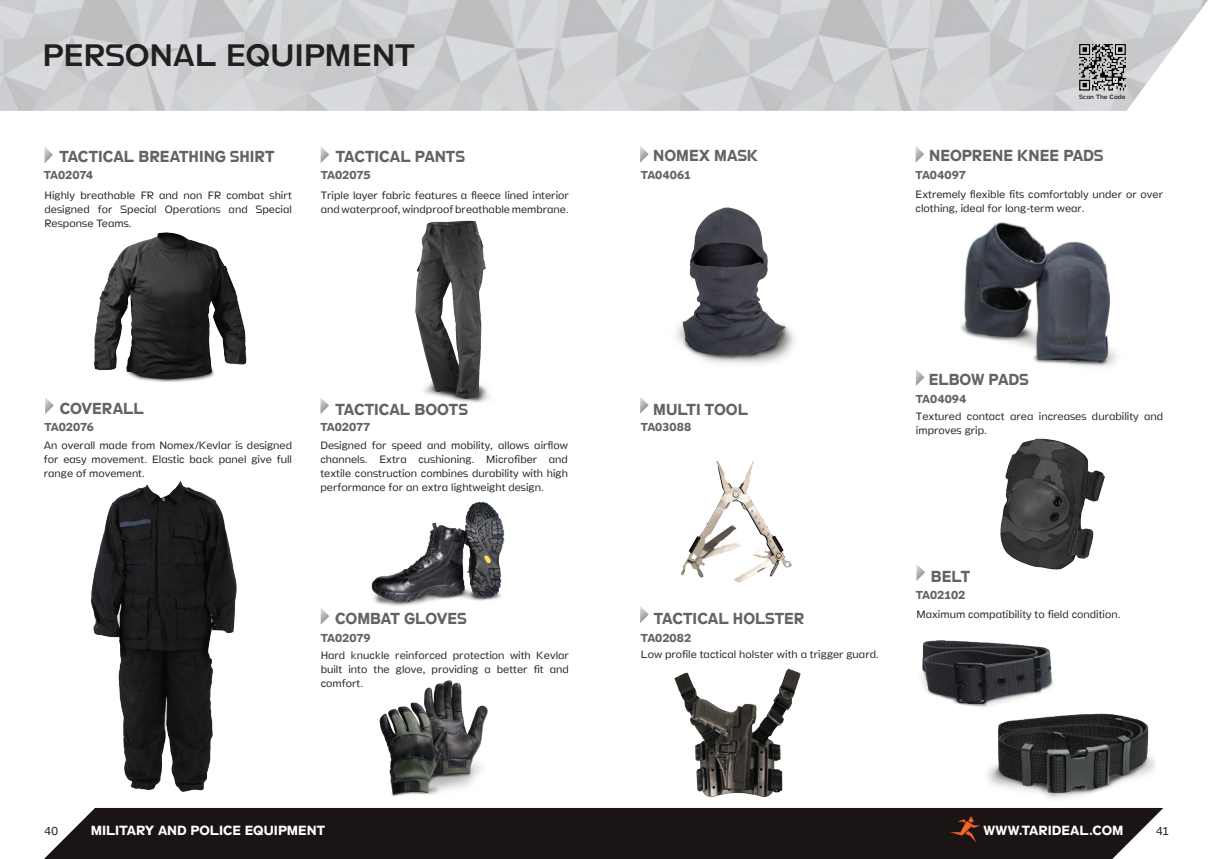
<style>
.page{position:relative;width:1208px;height:859px;background:#fff}
.page>*{position:absolute;margin:0;border:0;box-sizing:border-box;transform-origin:0 0}
.t1{font:300 31.5px "Stamen";letter-spacing:-.005em;color:#231f20}
.t2{font:700 16.2px "Stamen";letter-spacing:-.005em;color:#636366;scale:.94 1}
.t3{font:700 13.5px "Stamen";color:#fff}
.t4{font:700 11.7px "Stamen";letter-spacing:-.015em;color:#636366}
.t5{font:200 11.7px "Stamen";color:#231f20}
.t6{font:200 10.8px/14px "Stamen";color:#231f20;text-align:justify}
.t7{font:300 6.3px "Stamen";color:#231f20}
</style>
<div class="page">
<div style="left:44px;top:808px;width:1119px;height:51px;background:#1a1415"></div>
<img style="left:0;top:0;width:1208px;height:111px">
<svg style="left:950px;top:816px;width:30px;height:26px"></svg>
<img style="left:1077px;top:43px;width:50px;height:49px">
<svg style="left:320px;top:397px;width:9px;height:17px"></svg>
<svg style="left:321px;top:608px;width:8px;height:16px"></svg>
<svg style="left:45px;top:147px;width:8px;height:16px"></svg>
<svg style="left:45px;top:397px;width:9px;height:17px"></svg>
<svg style="left:321px;top:147px;width:8px;height:16px"></svg>
<svg style="left:640px;top:606px;width:8px;height:17px"></svg>
<svg style="left:640px;top:146px;width:8px;height:17px"></svg>
<svg style="left:640px;top:397px;width:8px;height:17px"></svg>
<img style="left:415px;top:220px;width:75px;height:183px">
<img style="left:676px;top:207px;width:119px;height:157px">
<img style="left:94px;top:232px;width:153px;height:151px">
<img style="left:371px;top:501px;width:133px;height:105px">
<img style="left:379px;top:680px;width:109px;height:117px">
<img style="left:681px;top:461px;width:111px;height:122px">
<img style="left:674px;top:668px;width:127px;height:130px">
<img style="left:90px;top:480px;width:147px;height:312px">
<svg style="left:916px;top:564px;width:9px;height:17px"></svg>
<img style="left:974px;top:713px;width:182px;height:96px">
<img style="left:922px;top:640px;width:132px;height:67px">
<svg style="left:916px;top:369px;width:8px;height:17px"></svg>
<img style="left:1000px;top:438px;width:105px;height:132px">
<svg style="left:915px;top:146px;width:9px;height:17px"></svg>
<img style="left:960px;top:222px;width:157px;height:145px">
<h1 class="t1" style="left:43px;top:31px;width:374px">PERSONAL EQUIPMENT</h1>
<p class="t7" style="left:1079px;top:91px;width:48px">Scan The Code</p>
<h2 class="t2" style="left:336px;top:144px;width:139px">TACTICAL PANTS</h2>
<p class="t6" style="left:321px;top:188px;width:250px">Triple layer fabric features a fleece lined interior and waterproof, windproof breathable membrane.</p>
<h2 class="t2" style="left:59px;top:144px;width:230px">TACTICAL BREATHING SHIRT</h2>
<p class="t4" style="left:44px;top:166px;width:51px">TA02074</p>
<p class="t4" style="left:321px;top:166px;width:51px">TA02075</p>
<p class="t6" style="left:45px;top:188px;width:249px">Highly breathable FR and non FR combat shirt designed for Special Operations and Special Response Teams.</p>
<h2 class="t2" style="left:653px;top:143px;width:113px">NOMEX MASK</h2>
<p class="t4" style="left:641px;top:166px;width:52px">TA04061</p>
<h2 class="t2" style="left:929px;top:143px;width:187px">NEOPRENE KNEE PADS</h2>
<p class="t4" style="left:915px;top:166px;width:52px">TA04097</p>
<p class="t6" style="left:915px;top:188px;width:249px">Extremely flexible fits comfortably under or over clothing, ideal for long-term wear.</p>
<h2 class="t2" style="left:60px;top:396px;width:91px">COVERALL</h2>
<p class="t6" style="left:44px;top:438px;width:250px">An overall made from Nomex/Kevlar is designed for easy movement. Elastic back panel give full range of movement.</p>
<h2 class="t2" style="left:335px;top:397px;width:142px">TACTICAL BOOTS</h2>
<p class="t6" style="left:320px;top:439px;width:249px">Designed for speed and mobility, allows airflow channels. Extra cushioning. Microfiber and textile construction combines durability with high performance for an extra lightweight design.</p>
<p class="t4" style="left:44px;top:418px;width:51px">TA02076</p>
<p class="t4" style="left:320px;top:418px;width:52px">TA02077</p>
<h2 class="t2" style="left:653px;top:397px;width:103px">MULTI TOOL</h2>
<p class="t4" style="left:641px;top:418px;width:52px">TA03088</p>
<h2 class="t2" style="left:335px;top:606px;width:141px">COMBAT GLOVES</h2>
<p class="t6" style="left:321px;top:648px;width:250px">Hard knuckle reinforced protection with Kevlar built into the glove, providing a better fit and comfort.</p>
<h2 class="t2" style="left:654px;top:606px;width:162px">TACTICAL HOLSTER</h2>
<p class="t4" style="left:321px;top:629px;width:52px">TA02079</p>
<p class="t4" style="left:641px;top:629px;width:52px">TA02082</p>
<p class="t6" style="left:641px;top:648px;width:239px">Low profile tactical holster with a trigger guard.</p>
<h2 class="t2" style="left:928px;top:367px;width:108px">ELBOW PADS</h2>
<p class="t6" style="left:916px;top:409px;width:249px">Textured contact area increases durability and improves grip.</p>
<p class="t4" style="left:915px;top:390px;width:52px">TA04094</p>
<h2 class="t2" style="left:931px;top:564px;width:43px">BELT</h2>
<p class="t6" style="left:916px;top:607px;width:206px">Maximum compatibility to field condition.</p>
<p class="t4" style="left:915px;top:586px;width:51px">TA02102</p>
<p class="t5" style="left:44px;top:823px;width:16px">40</p>
<p class="t3" style="left:91px;top:820px;width:236px">MILITARY AND POLICE EQUIPMENT</p>
<p class="t3" style="left:983px;top:820px;width:142px">WWW.TARIDEAL.COM</p>
<p class="t5" style="left:1156px;top:824px;width:15px">41</p>
</div>
